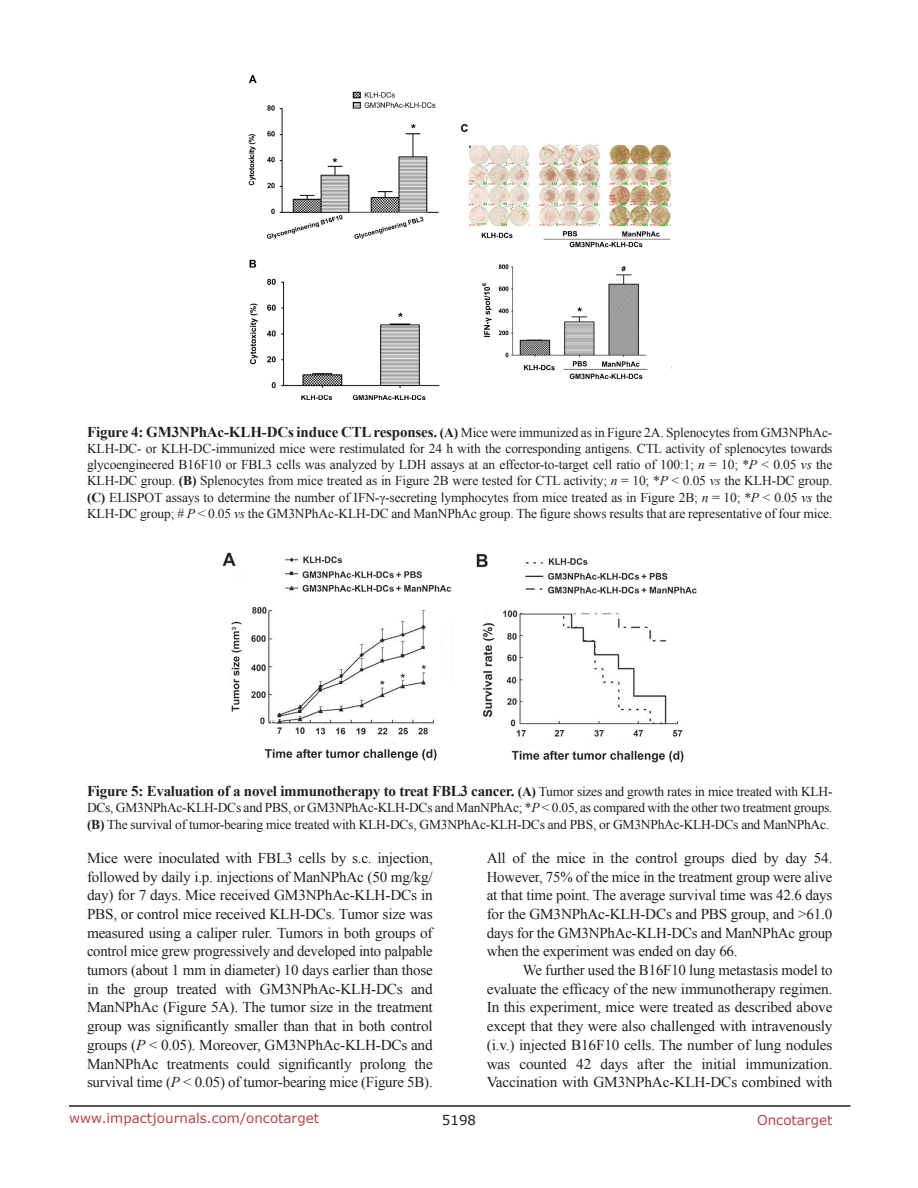
<style>
.page{position:relative;width:918px;height:1188px;background:#fff}
.page>*{position:absolute;margin:0;border:0;box-sizing:border-box;transform-origin:0 0}
.BodyText{font:15px/18.8px "Times New Roman";letter-spacing:-.015em;color:#231f20;text-align:justify}
.FigureText{font:700 15px "Times New Roman";letter-spacing:-.02em;color:#231f20}
.FigureText-2{font:13.5px/16.2px "Times New Roman";letter-spacing:-.02em;color:#231f20;text-align:justify}
.t1{font:13.5px "Verdana";color:#c24141}
.t2{font:13.5px "Verdana";color:#231f20}
.s1{font-weight:700;font-size:15px}
.s2{font-weight:700}
.s3{font-style:italic}
.s4{font-size:13.5px}
.s5{font-weight:400;font-size:13.5px}
</style>
<div class="page">
<hr style="left:69px;top:1105px;width:781px;height:2px;background:#231f20">
<img style="left:248px;top:75px;width:423px;height:325px">
<img style="left:223px;top:553px;width:474px;height:209px">
<p class="FigureText-2" style="left:87px;top:424px;width:747px"><span class="s1">Figure 4: GM3NPhAc-KLH-DCs induce CTL responses.</span> <span class="s2">(A)</span> Mice were immunized as in Figure 2A. Splenocytes from GM3NPhAc-KLH-DC- or KLH-DC-immunized mice were restimulated for 24 h with the corresponding antigens. CTL activity of splenocytes towards glycoengineered B16F10 or FBL3 cells was analyzed by LDH assays at an effector-to-target cell ratio of 100:1; <span class="s3">n</span> = 10; *<span class="s3">P</span> &lt; 0.05 <span class="s3">vs</span> the KLH-DC group. <span class="s2">(B)</span> Splenocytes from mice treated as in Figure 2B were tested for CTL activity; <span class="s3">n</span> = 10; *<span class="s3">P</span> &lt; 0.05 <span class="s3">vs</span> the KLH-DC group. <span class="s2">(C)</span> ELISPOT assays to determine the number of IFN-γ-secreting lymphocytes from mice treated as in Figure 2B; <span class="s3">n</span> = 10; *<span class="s3">P</span> &lt; 0.05 <span class="s3">vs</span> the KLH-DC group; # <span class="s3">P</span> &lt; 0.05 <span class="s3">vs</span> the GM3NPhAc-KLH-DC and ManNPhAc group. The figure shows results that are representative of four mice.</p>
<p class="FigureText" style="left:87px;top:781px;width:747px">Figure 5: Evaluation of a novel immunotherapy to treat FBL3 cancer. <span class="s4">(A)</span> <span class="s5">Tumor sizes and growth rates in mice treated with KLH-</span></p>
<p class="FigureText-2" style="left:87px;top:800px;width:747px">DCs, GM3NPhAc-KLH-DCs and PBS, or GM3NPhAc-KLH-DCs and ManNPhAc; *<span class="s3">P</span> &lt; 0.05, as compared with the other two treatment groups. <span class="s2">(B)</span> The survival of tumor-bearing mice treated with KLH-DCs, GM3NPhAc-KLH-DCs and PBS, or GM3NPhAc-KLH-DCs and ManNPhAc.</p>
<p class="BodyText" style="left:87px;top:848px;width:347px">Mice were inoculated with FBL3 cells by s.c. injection, followed by daily i.p. injections of ManNPhAc (50 mg/kg/ day) for 7 days. Mice received GM3NPhAc-KLH-DCs in PBS, or control mice received KLH-DCs. Tumor size was measured using a caliper ruler. Tumors in both groups of control mice grew progressively and developed into palpable tumors (about 1 mm in diameter) 10 days earlier than those in the group treated with GM3NPhAc-KLH-DCs and ManNPhAc (Figure 5A). The tumor size in the treatment group was significantly smaller than that in both control groups (<span class="s3">P</span> &lt; 0.05). Moreover, GM3NPhAc-KLH-DCs and ManNPhAc treatments could significantly prolong the survival time (<span class="s3">P</span> &lt; 0.05) of tumor-bearing mice (Figure 5B).</p>
<p class="BodyText" style="left:487px;top:848px;width:347px">All of the mice in the control groups died by day 54.<br>However, 75% of the mice in the treatment group were alive at that time point. The average survival time was 42.6 days for the GM3NPhAc-KLH-DCs and PBS group, and &gt;61.0 days for the GM3NPhAc-KLH-DCs and ManNPhAc group when the experiment was ended on day 66.</p>
<p class="BodyText" style="left:487px;top:960px;width:347px;text-indent:36px">We further used the B16F10 lung metastasis model to evaluate the efficacy of the new immunotherapy regimen.<br>In this experiment, mice were treated as described above except that they were also challenged with intravenously (i.v.) injected B16F10 cells. The number of lung nodules was counted 42 days after the initial immunization.<br>Vaccination with GM3NPhAc-KLH-DCs combined with</p>
<p class="t1" style="left:69px;top:1109px;width:252px">www.impactjournals.com/oncotarget</p>
<p class="t2" style="left:442px;top:1111px;width:36px">5198</p>
<p class="t1" style="left:757px;top:1111px;width:77px">Oncotarget</p>
</div>
